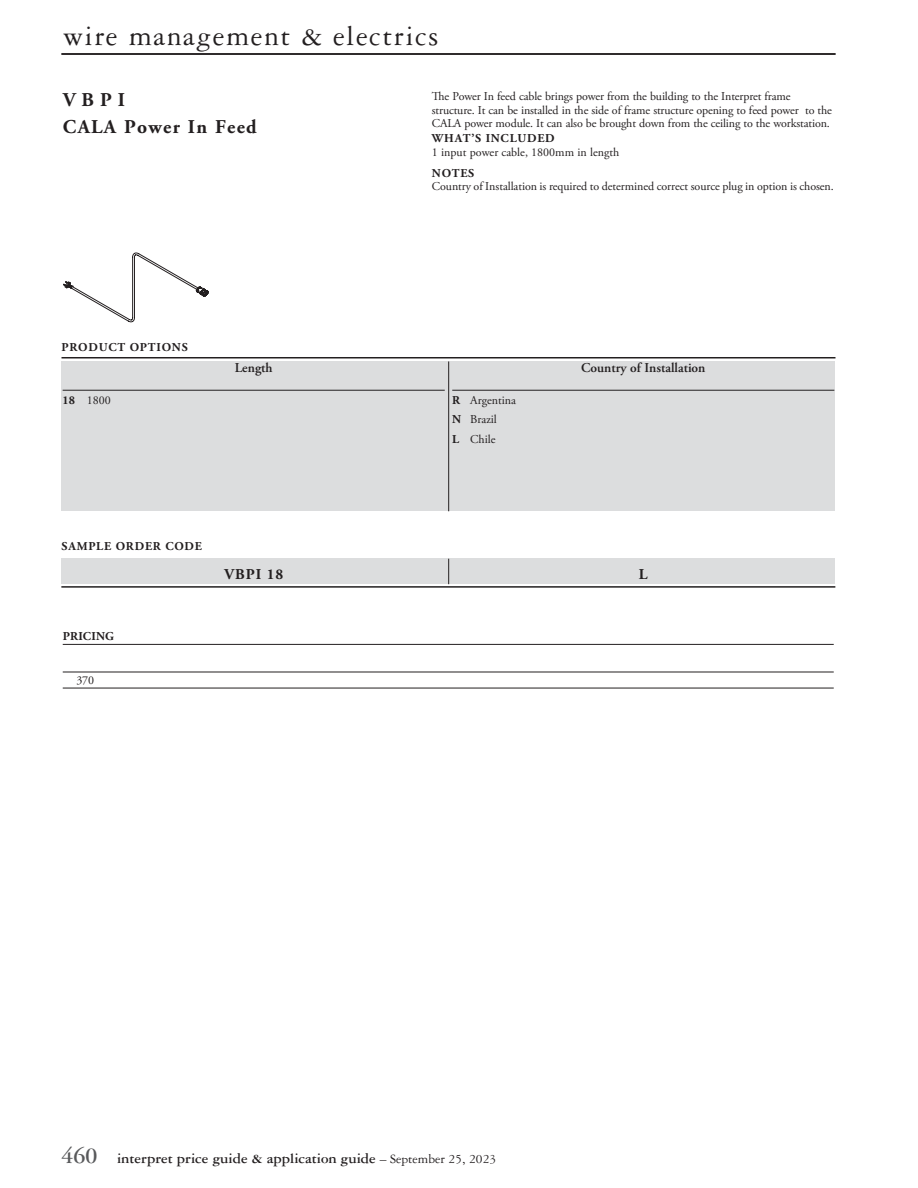
<style>
.page{position:relative;width:918px;height:1188px;background:#fff}
.page>*{position:absolute;margin:0;border:0;box-sizing:border-box;transform-origin:0 0}
.t1{font:30px "Garamond Three";letter-spacing:.05em;color:#231f20}
.t2{font:700 19.5px/27px "Adobe Garamond Pro";letter-spacing:.07em;color:#231f20}
.t3{font:700 15px "Garamond Three";color:#231f20}
.t4{font:700 15px "Adobe Garamond Pro";letter-spacing:.065em;color:#231f20}
.t5{font:600 13.5px "Adobe Garamond Pro";color:#231f20}
.t6{font:12px/13.5px "Adobe Garamond Pro";letter-spacing:-.01em;color:#231f20}
.t7{font:700 12px "Adobe Garamond Pro";letter-spacing:.065em;color:#231f20}
.t8{font:700 12px "Adobe Garamond Pro";letter-spacing:.015em;color:#231f20}
.s1{font-weight:700}
.s2{font-size:24px;color:#58595b}
.s3{font-weight:400;font-size:13.5px}
</style>
<div class="page">
<hr style="left:62px;top:53px;width:774px;height:2px;background:#231f20">
<svg style="left:63px;top:253px;width:146px;height:69px"></svg>
<hr style="left:61px;top:586px;width:774px;height:2px;background:#231f20">
<div style="left:62px;top:362px;width:774px;height:149px;background:#dcddde"></div>
<hr style="left:63px;top:390px;width:382px;height:1px;background:#231f20">
<hr style="left:452px;top:390px;width:382px;height:1px;background:#231f20">
<hr style="left:62px;top:357px;width:774px;height:1px;background:#231f20">
<div style="left:62px;top:559px;width:774px;height:25px;background:#dcddde"></div>
<hr style="left:448px;top:361px;width:1px;height:150px;background:#231f20">
<svg style="left:448px;top:559px;width:1px;height:25px"></svg>
<hr style="left:63px;top:644px;width:771px;height:1px;background:#231f20">
<hr style="left:63px;top:672px;width:771px;height:1px;background:#231f20">
<hr style="left:63px;top:688px;width:771px;height:1px;background:#231f20">
<h1 class="t1" style="left:63px;top:20px;width:377px">wire management &amp; electrics</h1>
<h2 class="t2" style="left:63px;top:86px;width:195px">VBPI<br>CALA Power In Feed</h2>
<p class="t7" style="left:62px;top:340px;width:128px">PRODUCT OPTIONS</p>
<p class="t6" style="left:63px;top:394px;width:50px"><span class="s1">18</span> 1800</p>
<p class="t5" style="left:235px;top:360px;width:39px">Length</p>
<p class="t7" style="left:62px;top:539px;width:142px">SAMPLE ORDER CODE</p>
<p class="t6" style="left:432px;top:90px;width:402px">The Power In feed cable brings power from the building to the Interpret frame structure. It can be installed in the side of frame structure opening to feed power to the<br>CALA power module. It can also be brought down from the ceiling to the workstation.</p>
<p class="t7" style="left:432px;top:131px;width:124px">WHAT’S INCLUDED</p>
<p class="t6" style="left:432px;top:146px;width:189px">1 input power cable, 1800mm in length</p>
<p class="t7" style="left:432px;top:166px;width:44px">NOTES</p>
<p class="t6" style="left:432px;top:180px;width:404px">Country of Installation is required to determined correct source plug in option is chosen.</p>
<p class="t6" style="left:452px;top:391px;width:65px;line-height:19.5px"><span class="s1">R</span> Argentina<br><span class="s1">N</span> Brazil<br><span class="s1">L</span> Chile</p>
<p class="t5" style="left:581px;top:360px;width:126px">Country of Installation</p>
<p class="t8" style="left:63px;top:629px;width:53px">PRICING</p>
<p class="t6" style="left:76px;top:674px;width:19px">370</p>
<p class="t4" style="left:225px;top:566px;width:60px">VBPI 18</p>
<p class="t4" style="left:639px;top:566px;width:10px">L</p>
<p class="t3" style="left:62px;top:1150px;width:436px"><span class="s2">460</span> interpret price guide &amp; application guide <span class="s3">– September 25, 2023</span></p>
</div>
